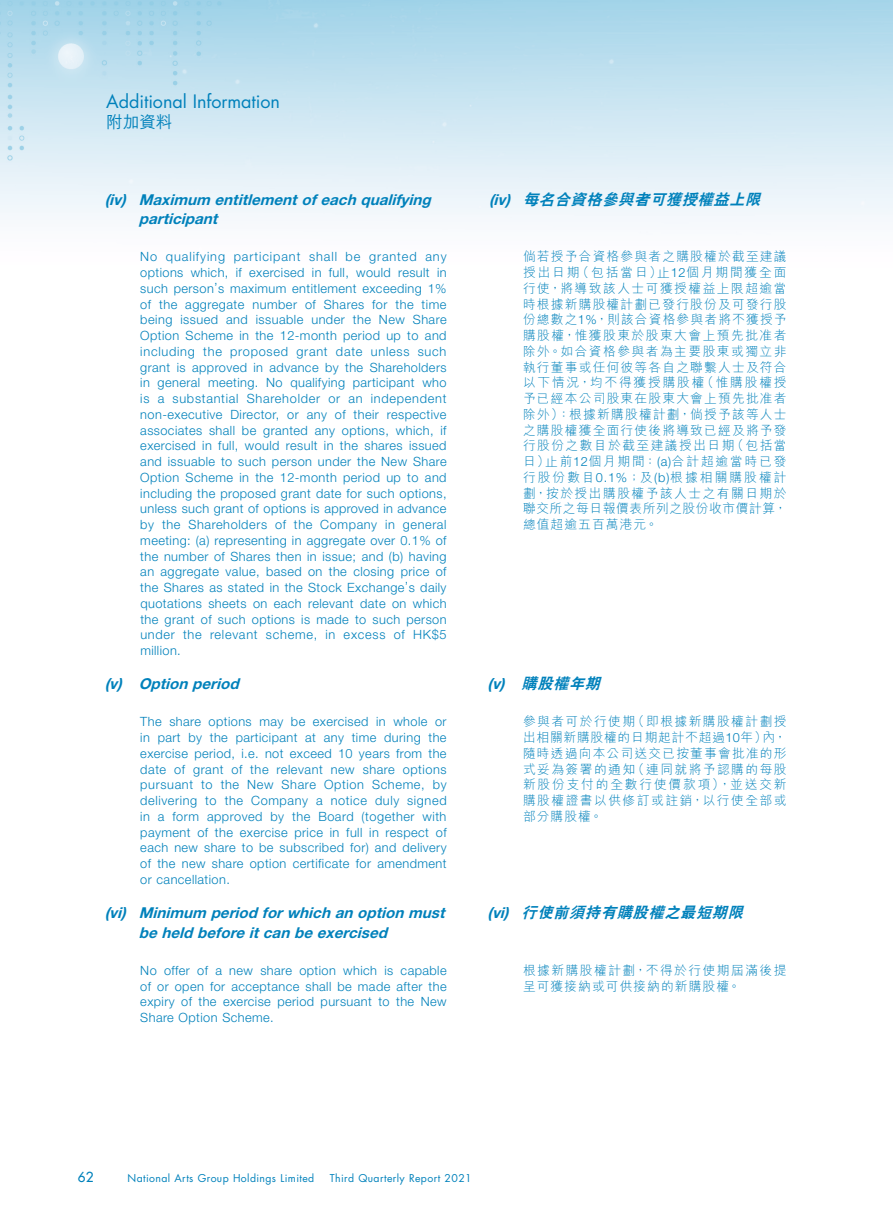
<style>
.page{position:relative;width:893px;height:1212px;background:#fff}
.page>*{position:absolute;margin:0;border:0;box-sizing:border-box;transform-origin:0 0}
.t1{font:18px "Futura Std";letter-spacing:-.005em;color:#0081bb}
.t2{font:500 16.5px "M Hei HK";color:#0081bb}
.t3{font:italic 700 15px/19.5px "Helvetica Neue LT Std";color:#0081bb}
.t4{font:italic 800 15px "C Hei 2 HK";color:#0081bb}
.t5{font:500 13.5px "Futura Std";color:#0081bb}
.t6{font:300 12.75px/15.8px "Helvetica Neue LT Std";letter-spacing:.035em;color:#0081bb;text-align:justify}
.t7{font:300 12.75px/15.8px "M Hei HK";letter-spacing:.115em;color:#0081bb;text-align:justify}
.t8{font:10.5px "Futura Std";letter-spacing:.035em;color:#0081bb}
.s1{font-family:"Helvetica Neue LT Std";font-weight:700}
.s2{font-family:"Helvetica Neue LT Std"}
</style>
<div class="page">
<h1 class="t1" style="left:106px;top:90px;width:175px">Additional Information</h1>
<p class="t2" style="left:106px;top:110px;width:68px">附加資料</p>
<p class="t3" style="left:139px;top:189px;width:298px;text-indent:-34px">(iv) Maximum entitlementofeach qualifying participant</p>
<p class="t6" style="left:140px;top:249px;width:308px">No qualifying participant shall be granted any options which, if exercised in full, would result in such person’s maximum entitlement exceeding 1% of the aggregate number of Shares for the time being issued and issuable under the New Share Option Scheme in the 12-month period up to and including the proposed grant date unless such grant is approved in advance by the Shareholders in general meeting. No qualifying participant who is a substantial Shareholder or an independent non-executive Director, or any of their respective associates shall be granted any options, which, if exercised in full, would result in the shares issued and issuable to such person under the New Share Option Scheme in the 12-month period up to and including the proposed grant date for such options, unless such grant of options is approved in advance by the Shareholders of the Company in general meeting: (a) representing in aggregate over 0.1% of the number of Shares then in issue; and (b) having an aggregate value, based on the closing price of the Shares as stated in the Stock Exchange’s daily quotations sheets on each relevant date on which the grant of such options is made to such person under the relevant scheme, in excess of HK$5 million.</p>
<p class="t3" style="left:105px;top:674px;width:140px">(v) Option period</p>
<p class="t6" style="left:140px;top:714px;width:308px">The share options may be exercised in whole or in part by the participant at any time during the exercise period, i.e. not exceed 10 years from the date of grant of the relevant new share options pursuant to the New Share Option Scheme, by delivering to the Company a notice duly signed in a form approved by the Board (together with payment of the exercise price in full in respect of each new share to be subscribed for) and delivery of the new share option certificate for amendment or cancellation.</p>
<p class="t3" style="left:139px;top:903px;width:312px;text-indent:-34px">(vi) Minimum period forwhich an option must be held before itcan be exercised</p>
<p class="t6" style="left:140px;top:962px;width:308px">No offer of a new share option which is capable of or open for acceptance shall be made after the expiry of the exercise period pursuant to the New Share Option Scheme.</p>
<p class="t4" style="left:489px;top:192px;width:277px"><span class="s1">(iv)</span> 每名合資格參與者可獲授權益上限</p>
<p class="t7" style="left:523px;top:249px;width:265px">倘若授予合資格參與者之購股權於截至建議授出日期（包括當日）止<span class="s2">12</span>個月期間獲全面行使，將導致該人士可獲授權益上限超逾當時根據新購股權計劃已發行股份及可發行股份總數之<span class="s2">1%</span>，則該合資格參與者將不獲授予購股權，惟獲股東於股東大會上預先批准者除外。如合資格參與者為主要股東或獨立非執行董事或任何彼等各自之聯繫人士及符合以下情況，均不得獲授購股權（惟購股權授予已經本公司股東在股東大會上預先批准者除外）：根據新購股權計劃，倘授予該等人士之購股權獲全面行使後將導致已經及將予發行股份之數目於截至建議授出日期（包括當日）止前<span class="s2">12</span>個月期間：<span class="s2">(a)</span>合計超逾當時已發行股份數目<span class="s2">0.1%</span>；及<span class="s2">(b)</span>根據相關購股權計劃，按於授出購股權予該人士之有關日期於聯交所之每日報價表所列之股份收市價計算，總值超逾五百萬港元。</p>
<p class="t4" style="left:487px;top:676px;width:118px"><span class="s1">(v)</span> 購股權年期</p>
<p class="t7" style="left:523px;top:714px;width:265px">參與者可於行使期（即根據新購股權計劃授出相關新購股權的日期起計不超過<span class="s2">10</span>年）內，隨時透過向本公司送交已按董事會批准的形式妥為簽署的通知（連同就將予認購的每股新股份支付的全數行使價款項），並送交新購股權證書以供修訂或註銷，以行使全部或部分購股權。</p>
<p class="t4" style="left:487px;top:905px;width:261px"><span class="s1">(vi)</span> 行使前須持有購股權之最短期限</p>
<p class="t7" style="left:523px;top:962px;width:265px">根據新購股權計劃，不得於行使期屆滿後提呈可獲接納或可供接納的新購股權。</p>
<p class="t5" style="left:78px;top:1169px;width:17px">62</p>
<p class="t8" style="left:128px;top:1171px;width:188px">National Arts Group Holdings Limited</p>
<p class="t8" style="left:330px;top:1171px;width:143px">Third Quarterly Report 2021</p>
</div>
